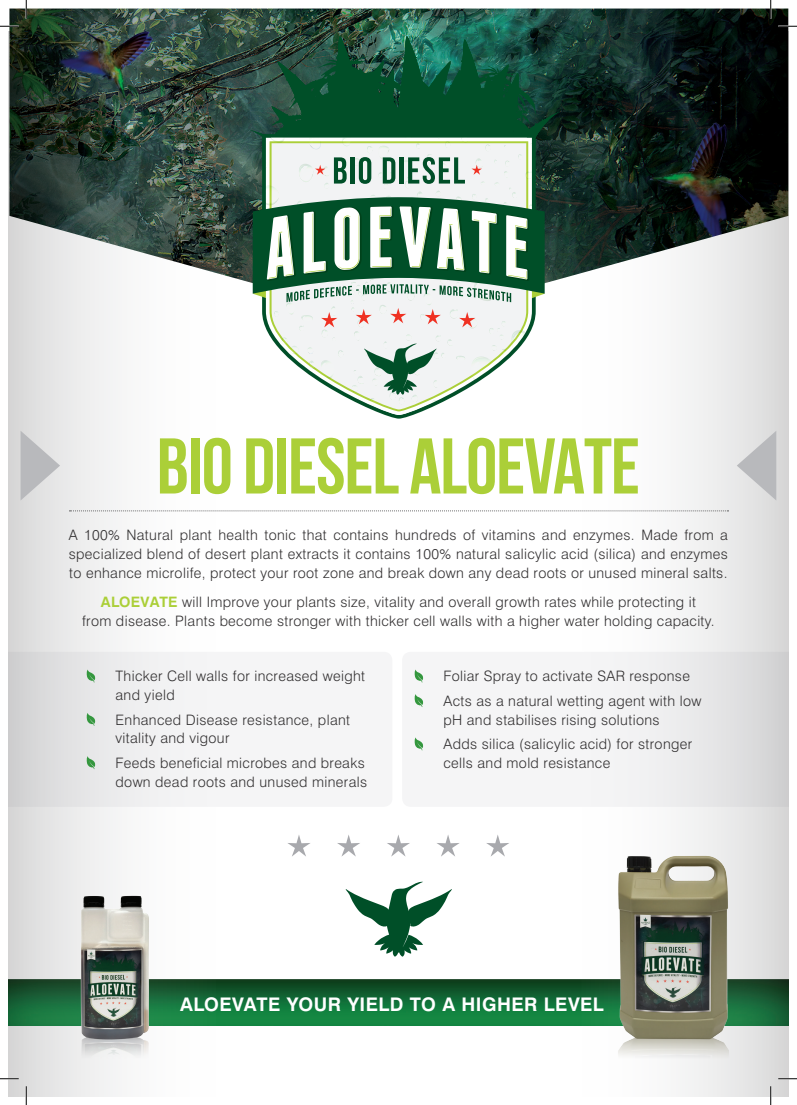
<style>
.page{position:relative;width:797px;height:1105px;background:#fff}
.page>*{position:absolute;margin:0;border:0;box-sizing:border-box;transform-origin:0 0}
.t1{font:700 78.75px "Bebas Neue";letter-spacing:-.015em;color:#abcf38}
.t2{font:700 18.75px "Swiss 721 BT";letter-spacing:.025em;color:#fff}
.t3{font:300 14.38px/18.8px "Swiss 721 BT";letter-spacing:.025em;color:#312f30}
.s1{font-weight:700;color:#abcf38}
</style>
<div class="page">
<img style="left:216px;top:979px;width:356px;height:47px">
<div style="left:9px;top:32px;width:207px;height:1064px;background:linear-gradient(to right,#dcdbdc,#f9fdfb)"></div>
<div style="left:581px;top:31px;width:207px;height:1065px;background:linear-gradient(to right,#fff,#dadadb)"></div>
<img style="left:9px;top:9px;width:779px;height:314px">
<svg style="left:69px;top:510px;width:659px;height:1px"></svg>
<svg style="left:288px;top:835px;width:22px;height:22px"></svg>
<svg style="left:337px;top:835px;width:23px;height:22px"></svg>
<svg style="left:387px;top:835px;width:23px;height:22px"></svg>
<svg style="left:437px;top:835px;width:22px;height:22px"></svg>
<svg style="left:486px;top:835px;width:23px;height:22px"></svg>
<svg style="left:86px;top:670px;width:12px;height:12px"></svg>
<svg style="left:86px;top:713px;width:12px;height:13px"></svg>
<svg style="left:86px;top:756px;width:12px;height:13px"></svg>
<svg style="left:414px;top:670px;width:10px;height:12px"></svg>
<svg style="left:414px;top:694px;width:10px;height:13px"></svg>
<svg style="left:414px;top:737px;width:10px;height:13px"></svg>
<svg style="left:21px;top:431px;width:39px;height:69px;background:#cdcecf"></svg>
<svg style="left:736px;top:431px;width:40px;height:69px;background:#ceced0"></svg>
<svg style="left:249px;top:36px;width:310px;height:380px"></svg>
<svg style="left:345px;top:881px;width:107px;height:76px"></svg>
<img style="left:572px;top:826px;width:216px;height:270px">
<img style="left:24px;top:873px;width:142px;height:210px">
<svg style="left:0;top:25px;width:19px;height:2px"></svg>
<svg style="left:778px;top:25px;width:19px;height:2px"></svg>
<svg style="left:0;top:1078px;width:19px;height:1px"></svg>
<svg style="left:778px;top:1078px;width:19px;height:1px"></svg>
<svg style="left:25px;top:0;width:2px;height:19px"></svg>
<svg style="left:25px;top:1086px;width:2px;height:19px"></svg>
<svg style="left:770px;top:0;width:1px;height:19px"></svg>
<svg style="left:770px;top:1086px;width:1px;height:19px"></svg>
<h1 class="t1" style="left:157px;top:423px;width:484px">BIO DIESEL ALOEVATE</h1>
<p class="t3" style="left:69px;top:525px;width:660px;text-align:justify">A 100% Natural plant health tonic that contains hundreds of vitamins and enzymes. Made from a specialized blend of desert plant extracts it contains 100% natural salicylic acid (silica) and enzymes to enhance microlife, protect your root zone and break down any dead roots or unused mineral salts.</p>
<p class="t3" style="left:82px;top:592px;width:634px;line-height:19.4px;text-align:center"><span class="s1">ALOEVATE</span> will Improve your plants size, vitality and overall growth rates while protecting it<br>from disease. Plants become stronger with thicker cell walls with a higher water holding capacity.</p>
<p class="t3" style="left:116px;top:667px;width:251px">Thicker Cell walls for increased weight and yield</p>
<p class="t3" style="left:116px;top:710px;width:236px">Enhanced Disease resistance, plant vitality and vigour</p>
<p class="t3" style="left:116px;top:753px;width:253px">Feeds beneficial microbes and breaks down dead roots and unused minerals</p>
<p class="t3" style="left:443px;top:664px;width:259px;line-height:24.6px">Foliar Spray to activate SAR response<br>Acts as a natural wetting agent with low</p>
<p class="t3" style="left:443px;top:707px;width:250px;line-height:24.6px">pH and stabilises rising solutions<br>Adds silica (salicylic acid) for stronger</p>
<p class="t3" style="left:443px;top:753px;width:168px">cells and mold resistance</p>
<h2 class="t2" style="left:180px;top:993px;width:425px">ALOEVATE YOUR YIELD TO A HIGHER LEVEL</h2>
</div>
